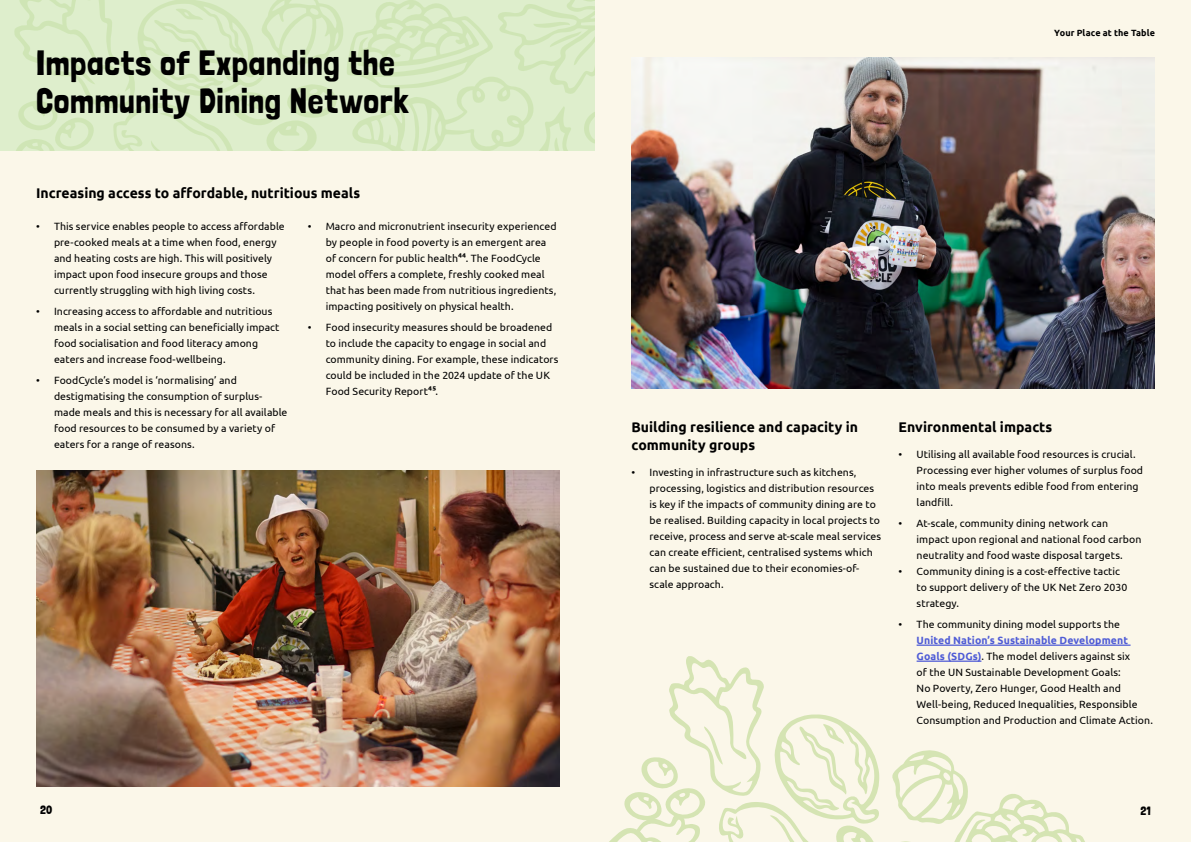
<style>
.page{position:relative;width:1191px;height:842px;background:#fbf7e9}
.page>*{position:absolute;margin:0;border:0;box-sizing:border-box;transform-origin:0 0}
.H1_Headings{font:35px/38px "Londrina Solid";letter-spacing:.015em;color:#000}
.H2_Headings{font:700 14px/18px "Ubuntu";color:#000}
.t1{font:12px "Londrina Solid";color:#000}
.t2{font:10.5px/16px "Ubuntu";letter-spacing:.005em;color:#000}
.t3{font:700 9px "Ubuntu";letter-spacing:.015em;color:#000}
.s1{font-weight:700}
.s2{font-weight:700;color:#4f5cd6}
</style>
<div class="page">
<svg style="left:0;top:0;width:595px;height:151px;background:#daebc6"></svg>
<img style="left:36px;top:470px;width:523px;height:317px">
<img style="left:631px;top:58px;width:524px;height:331px">
<hr style="left:916px;top:644px;width:214px;height:2px;background:#4f5cd6">
<hr style="left:916px;top:660px;width:65px;height:2px;background:#4f5cd6">
<svg style="left:892px;top:750px;width:193px;height:92px"></svg>
<svg style="left:609px;top:656px;width:270px;height:186px"></svg>
<p class="H1_Headings" style="left:36px;top:43px;width:374px">Impacts of Expanding the<br>Community Dining Network</p>
<p class="H2_Headings" style="left:36px;top:184px;width:326px">Increasing access to affordable, nutritious meals</p>
<p class="t2" style="left:54px;top:218px;width:232px;text-indent:-18px">• This service enables people to access affordable pre-cooked meals at a time when food, energy and heating costs are high. This will positively impact upon food insecure groups and those currently struggling with high living costs.</p>
<p class="t2" style="left:54px;top:303px;width:227px;text-indent:-18px">• Increasing access to affordable and nutritious meals in a social setting can beneficially impact food socialisation and food literacy among eaters and increase food-wellbeing.</p>
<p class="t2" style="left:54px;top:372px;width:235px;text-indent:-18px">• FoodCycle’s model is ‘normalising’ and destigmatising the consumption of surplus&shy;made meals and this is necessary for all available food resources to be consumed by a variety of eaters for a range of reasons.</p>
<p class="t2" style="left:326px;top:218px;width:232px;text-indent:-18px">• Macro and micronutrient insecurity experienced by people in food poverty is an emergent area of concern for public health<span class="s1">44</span>. The FoodCycle model offers a complete, freshly cooked meal that has been made from nutritious ingredients, impacting positively on physical health.</p>
<p class="t2" style="left:326px;top:319px;width:234px;text-indent:-18px">• Food insecurity measures should be broadened to include the capacity to engage in social and community dining. For example, these indicators could be included in the 2024 update of the UK Food Security Report<span class="s1">45</span>.</p>
<p class="t3" style="left:1054px;top:27px;width:102px">Your Place at the Table</p>
<p class="H2_Headings" style="left:631px;top:418px;width:228px">Building resilience and capacity in community groups</p>
<p class="t2" style="left:649px;top:464px;width:233px;text-indent:-18px">• Investing in infrastructure such as kitchens, processing, logistics and distribution resources is key if the impacts of community dining are to be realised. Building capacity in local projects to receive, process and serve at-scale meal services can create efficient, centralised systems which can be sustained due to their economies-of&shy;scale approach.</p>
<p class="H2_Headings" style="left:898px;top:418px;width:155px">Environmental impacts</p>
<p class="t2" style="left:916px;top:446px;width:228px;text-indent:-18px">• Utilising all available food resources is crucial.<br>Processing ever higher volumes of surplus food into meals prevents edible food from entering landfill.</p>
<p class="t2" style="left:916px;top:515px;width:226px;text-indent:-18px">• At-scale, community dining network can impact upon regional and national food carbon neutrality and food waste disposal targets.</p>
<p class="t2" style="left:916px;top:563px;width:212px;text-indent:-18px">• Community dining is a cost-effective tactic to support delivery of the UK Net Zero 2030 strategy.</p>
<p class="t2" style="left:916px;top:616px;width:238px;text-indent:-18px">• The community dining model supports the <span class="s2">United Nation’s Sustainable Development Goals (SDGs)</span>. The model delivers against six<br>of the UN Sustainable Development Goals:<br>No Poverty, Zero Hunger, Good Health and Well-being, Reduced Inequalities, Responsible Consumption and Production and Climate Action.</p>
<p class="t1" style="left:40px;top:803px;width:14px">20</p>
<p class="t1" style="left:1140px;top:804px;width:12px">21</p>
</div>
